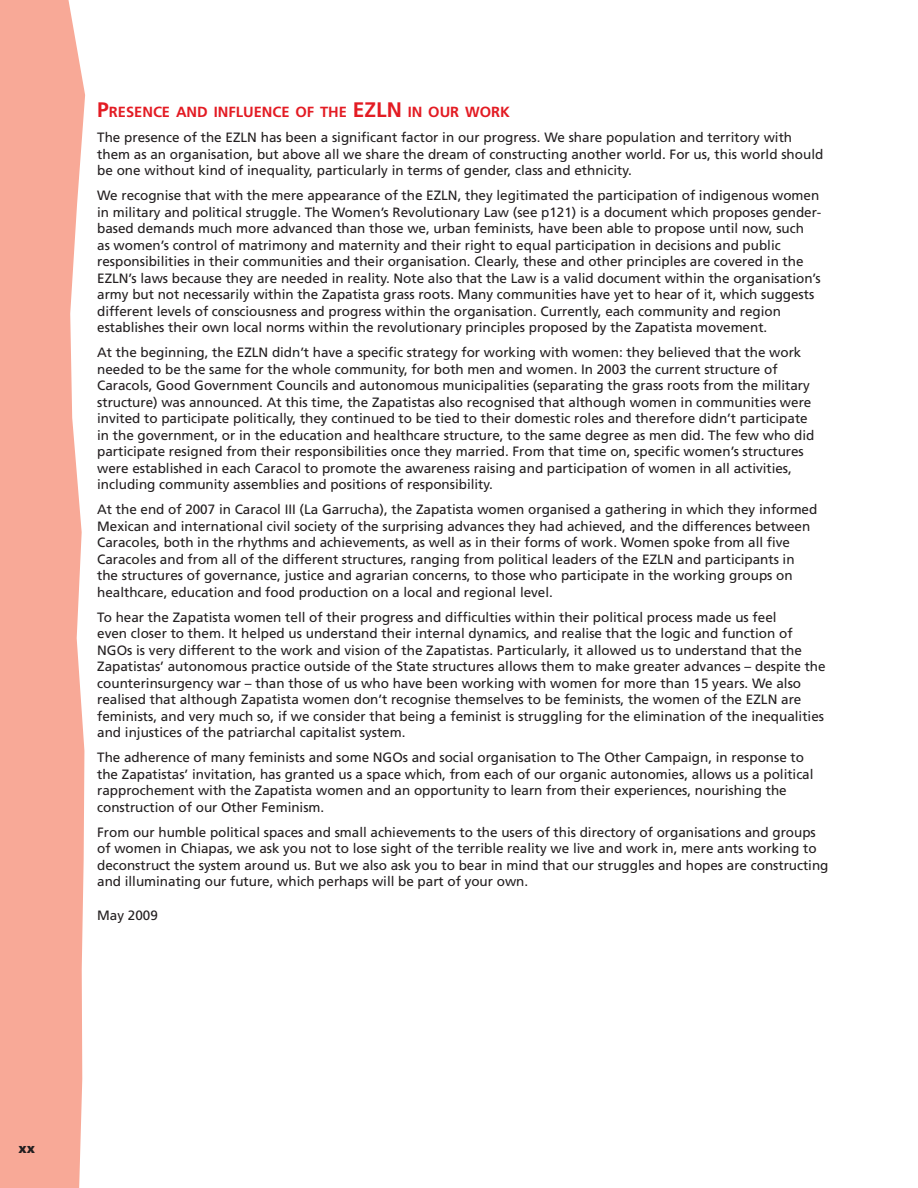
<style>
.page{position:relative;width:918px;height:1188px;background:#fff}
.page>*{position:absolute;margin:0;border:0;box-sizing:border-box;transform-origin:0 0}
.t1{font:700 14.7px "Frutiger";color:#e31b23}
.t2{font:13.5px/16.5px "Frutiger";color:#231f20}
.t3{font:900 13.5px "Frutiger";color:#231f20}
.s1{font-size:21px}
</style>
<div class="page">
<div style="left:0;top:0;width:85px;height:1188px;background:#f8a997"></div>
<p class="t1" style="left:97px;top:106px;width:414px"><span class="s1">P</span>RESENCE AND INFLUENCE OF THE <span class="s1">EZLN</span> IN OUR WORK</p>
<p class="t2" style="left:97px;top:130px;width:728px">The presence of the EZLN has been a significant factor in our progress. We share population and territory with them as an organisation, but above all we share the dream of constructing another world. For us, this world should be one without kind of inequality, particularly in terms of gender, class and ethnicity.</p>
<p class="t2" style="left:97px;top:188px;width:725px">We recognise that with the mere appearance of the EZLN, they legitimated the participation of indigenous women in military and political struggle. The Women’s Revolutionary Law (see p121) is a document which proposes gender&shy;based demands much more advanced than those we, urban feminists, have been able to propose until now, such<br>as women’s control of matrimony and maternity and their right to equal participation in decisions and public responsibilities in their communities and their organisation. Clearly, these and other principles are covered in the EZLN’s laws because they are needed in reality. Note also that the Law is a valid document within the organisation’s army but not necessarily within the Zapatista grass roots. Many communities have yet to hear of it, which suggests different levels of consciousness and progress within the organisation. Currently, each community and region establishes their own local norms within the revolutionary principles proposed by the Zapatista movement.</p>
<p class="t2" style="left:97px;top:345px;width:719px">At the beginning, the EZLN didn’t have a specific strategy for working with women: they believed that the work needed to be the same for the whole community, for both men and women. In 2003 the current structure of Caracols, Good Government Councils and autonomous municipalities (separating the grass roots from the military structure) was announced. At this time, the Zapatistas also recognised that although women in communities were invited to participate politically, they continued to be tied to their domestic roles and therefore didn’t participate in the government, or in the education and healthcare structure, to the same degree as men did. The few who did participate resigned from their responsibilities once they married. From that time on, specific women’s structures were established in each Caracol to promote the awareness raising and participation of women in all activities, including community assemblies and positions of responsibility.</p>
<p class="t2" style="left:97px;top:502px;width:722px">At the end of 2007 in Caracol III (La Garrucha), the Zapatista women organised a gathering in which they informed Mexican and international civil society of the surprising advances they had achieved, and the differences between Caracoles, both in the rhythms and achievements, as well as in their forms of work. Women spoke from all five Caracoles and from all of the different structures, ranging from political leaders of the EZLN and participants in the structures of governance, justice and agrarian concerns, to those who participate in the working groups on healthcare, education and food production on a local and regional level.</p>
<p class="t2" style="left:97px;top:610px;width:730px">To hear the Zapatista women tell of their progress and difficulties within their political process made us feel<br>even closer to them. It helped us understand their internal dynamics, and realise that the logic and function of NGOs is very different to the work and vision of the Zapatistas. Particularly, it allowed us to understand that the Zapatistas’ autonomous practice outside of the State structures allows them to make greater advances – despite the counterinsurgency war – than those of us who have been working with women for more than 15 years. We also realised that although Zapatista women don’t recognise themselves to be feminists, the women of the EZLN are feminists, and very much so, if we consider that being a feminist is struggling for the elimination of the inequalities and injustices of the patriarchal capitalist system.</p>
<p class="t2" style="left:97px;top:750px;width:718px">The adherence of many feminists and some NGOs and social organisation to The Other Campaign, in response to the Zapatistas’ invitation, has granted us a space which, from each of our organic autonomies, allows us a political rapprochement with the Zapatista women and an opportunity to learn from their experiences, nourishing the construction of our Other Feminism.</p>
<p class="t2" style="left:97px;top:825px;width:733px">From our humble political spaces and small achievements to the users of this directory of organisations and groups of women in Chiapas, we ask you not to lose sight of the terrible reality we live and work in, mere ants working to deconstruct the system around us. But we also ask you to bear in mind that our struggles and hopes are constructing and illuminating our future, which perhaps will be part of your own.</p>
<p class="t2" style="left:97px;top:908px;width:62px">May 2009</p>
<p class="t3" style="left:18px;top:1143px;width:18px">xx</p>
</div>
